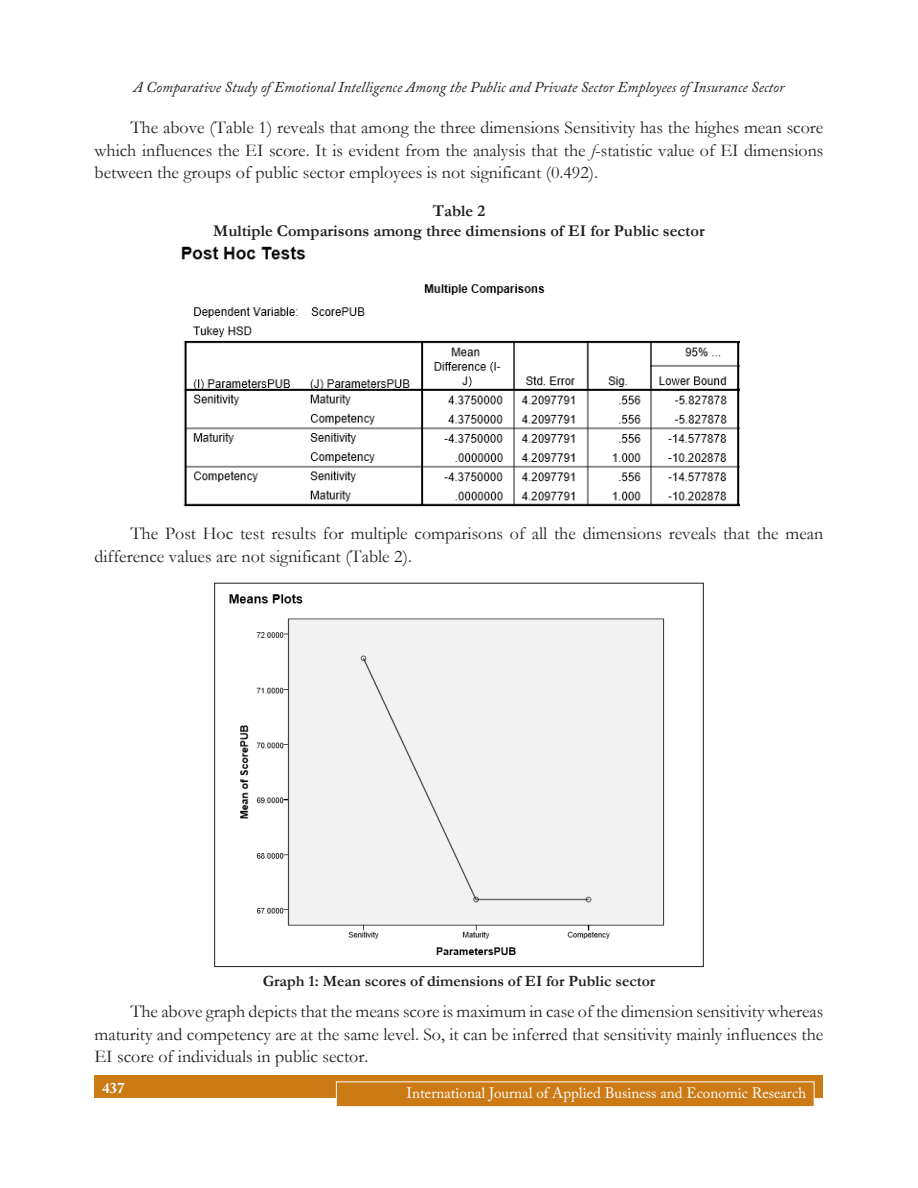
<style>
.page{position:relative;width:918px;height:1188px;background:#fff}
.page>*{position:absolute;margin:0;border:0;box-sizing:border-box;transform-origin:0 0}
.Body_text{font:18px/22.5px "Garamond";color:#231f20;text-align:justify}
.Table_Head{font:700 16.5px/19.8px "Garamond";color:#231f20;text-align:center}
.t1{font:700 15.75px "Garamond";color:#231f20}
.t2{font:italic 15px "Adobe Caslon Pro";color:#231f20}
.t3{font:15px "Adobe Caslon Pro";color:#fff}
.t4{font:700 15px "Adobe Caslon Pro";color:#fff}
.s1{font-style:italic}
</style>
<div class="page">
<div style="left:94px;top:1076px;width:730px;height:22px;background:#cb7a16"></div>
<div style="left:336px;top:1082px;width:478px;height:25px;background:#cb7a16"></div>
<div style="left:336px;top:1082px;width:478px;height:25px;border:1px solid #fff"></div>
<img style="left:181px;top:246px;width:558px;height:261px">
<img style="left:229px;top:594px;width:436px;height:362px">
<p class="t2" style="left:133px;top:78px;width:653px">A Comparative Study of Emotional Intelligence Among the Public and Private Sector Employees of Insurance Sector</p>
<p class="Body_text" style="left:94px;top:116px;width:731px;text-indent:36px">The above (Table 1) reveals that among the three dimensions Sensitivity has the highes mean score which influences the EI score. It is evident from the analysis that the <span class="s1">f</span>-statistic value of EI dimensions between the groups of public sector employees is not significant (0.492).</p>
<p class="Table_Head" style="left:213px;top:201px;width:493px">Table 2<br>Multiple Comparisons among three dimensions of EI for Public sector</p>
<p class="Body_text" style="left:94px;top:522px;width:730px;text-indent:36px">The Post Hoc test results for multiple comparisons of all the dimensions reveals that the mean difference values are not significant (Table 2).</p>
<p class="t1" style="left:263px;top:970px;width:394px">Graph 1: Mean scores of dimensions of EI for Public sector</p>
<p class="Body_text" style="left:94px;top:1000px;width:730px;text-indent:36px">The above graph depicts that the means score is maximum in case of the dimension sensitivity whereas maturity and competency are at the same level. So, it can be inferred that sensitivity mainly influences the EI score of individuals in public sector.</p>
<p class="t4" style="left:102px;top:1079px;width:24px">437</p>
<p class="t3" style="left:407px;top:1084px;width:401px">International Journal of Applied Business and Economic Research</p>
</div>
